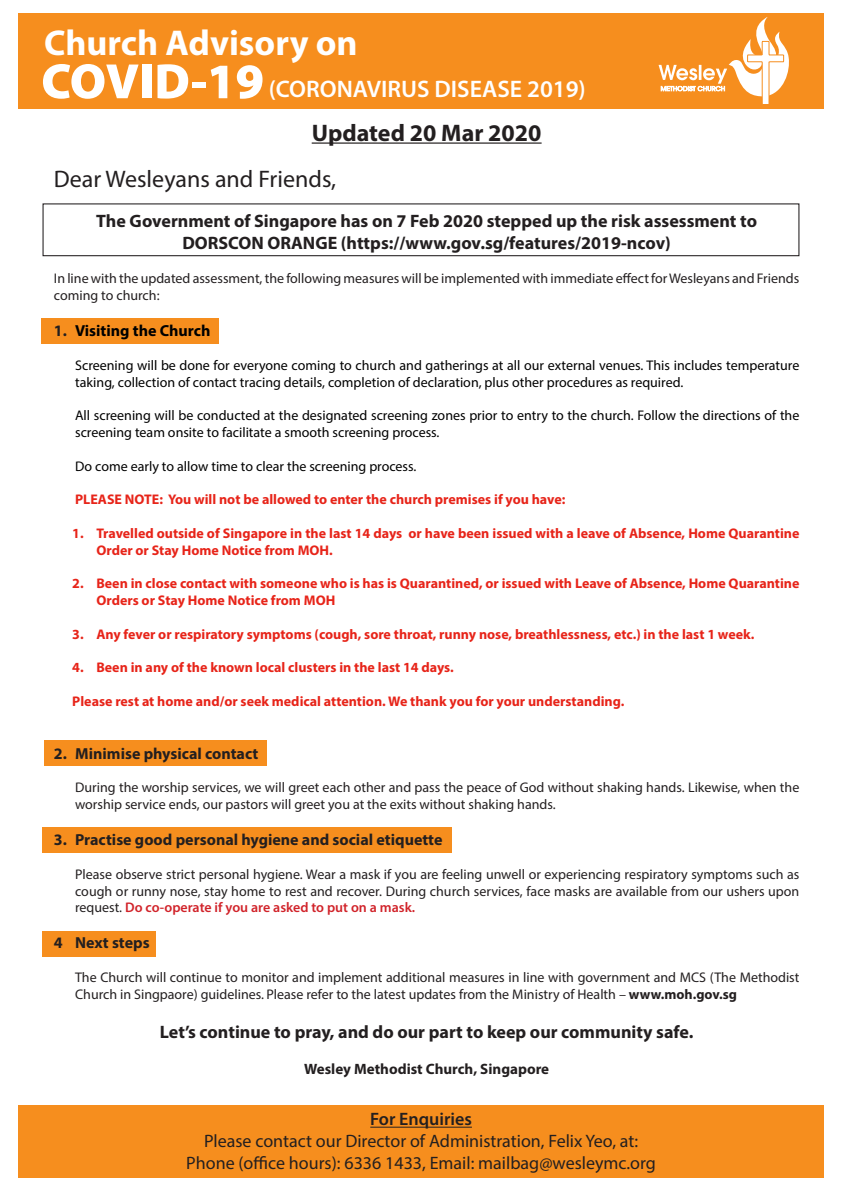
<style>
.page{position:relative;width:842px;height:1192px;background:#fff}
.page>*{position:absolute;margin:0;border:0;box-sizing:border-box;transform-origin:0 0}
.t1{font:700 36px "Myriad Pro";color:#fff}
.t2{font:600 24px "Myriad Pro";color:#fff}
.t3{font:24px "Myriad Pro";color:#231f20}
.t4{font:700 24px "Myriad Pro";color:#231f20}
.t5{font:700 18px "Myriad Pro";color:#231f20}
.t6{font:18px "Myriad Pro";color:#231f20}
.t7{font:600 18px "Myriad Pro";color:#231f20}
.t8{font:700 16px "Myriad Pro";color:#231f20}
.t9{font:700 16px "Myriad Pro";color:#000}
.t10{font:700 15px "Myriad Pro";color:#231f20}
.t11{font:14px/16.8px "Myriad Pro";color:#231f20}
.t12{font:700 14px/16.8px "Myriad Pro";color:#e72419}
.t13{font:14px/16.8px "Myriad Pro";color:#000}
.s1{font-weight:900;font-size:50px}
.s2{color:#231f20}
.s3{font-weight:600;color:#d1232a}
.s4{font-weight:700}
</style>
<div class="page">
<div style="left:43px;top:931px;width:113px;height:25px;background:#f68e1e"></div>
<div style="left:43px;top:827px;width:409px;height:25px;background:#f68e1e"></div>
<div style="left:44px;top:741px;width:222px;height:25px;background:#f68e1e"></div>
<div style="left:18px;top:1105px;width:805px;height:73px;background:#f68e1e"></div>
<div style="left:18px;top:14px;width:806px;height:95px;background:#f68e1e"></div>
<svg style="left:658px;top:17px;width:131px;height:87px"></svg>
<hr style="left:370px;top:1127px;width:102px;height:1px;background:#231f20">
<div style="left:41px;top:319px;width:177px;height:25px;background:#f68e1e"></div>
<hr style="left:312px;top:142px;width:230px;height:2px;background:#231f20">
<div style="left:43px;top:203px;width:756px;height:53px;border:1px solid #231f20"></div>
<p class="t1" style="left:44px;top:19px;width:315px">Church Advisory on</p>
<p class="t2" style="left:41px;top:73px;width:546px"><span class="s1">COVID-19</span> (CORONAVIRUS DISEASE 2019)</p>
<p class="t4" style="left:312px;top:117px;width:231px">Updated 20 Mar 2020</p>
<p class="t3" style="left:54px;top:165px;width:284px">Dear Wesleyans and Friends,</p>
<p class="t5" style="left:96px;top:209px;width:662px">The Government of Singapore has on 7 Feb 2020 stepped up the risk assessment to</p>
<p class="t5" style="left:182px;top:231px;width:490px">DORSCON ORANGE (https://www.gov.sg/features/2019-ncov)</p>
<p class="t11" style="left:54px;top:270px;width:747px">In line with the updated assessment, the following measures will be implemented with immediate effect for Wesleyans and Friends coming to church:</p>
<p class="t9" style="left:54px;top:320px;width:158px"><span class="s2">1.</span> Visiting the Church</p>
<p class="t13" style="left:75px;top:357px;width:726px">Screening will be done for everyone coming to church and gatherings at all our external venues. This includes temperature taking, collection of contact tracing details, completion of declaration, plus other procedures as required.</p>
<p class="t13" style="left:75px;top:407px;width:726px">All screening will be conducted at the designated screening zones prior to entry to the church. Follow the directions of the screening team onsite to facilitate a smooth screening process.</p>
<p class="t13" style="left:75px;top:457px;width:343px">Do come early to allow time to clear the screening process.</p>
<p class="t12" style="left:75px;top:491px;width:492px">PLEASE NOTE: You will not be allowed to enter the church premises if you have:</p>
<p class="t12" style="left:96px;top:524px;width:704px;text-indent:-24px">1. Travelled outside of Singapore in the last 14 days or have been issued with a leave of Absence, Home Quarantine<br>Order or Stay Home Notice from MOH.</p>
<p class="t12" style="left:96px;top:575px;width:705px;text-indent:-24px">2. Been in close contact with someone who is has is Quarantined, or issued with Leave of Absence, Home Quarantine<br>Orders or Stay Home Notice from MOH</p>
<p class="t12" style="left:72px;top:625px;width:684px">3. Any fever or respiratory symptoms (cough, sore throat, runny nose, breathlessness, etc.) in the last 1 week.</p>
<p class="t12" style="left:72px;top:659px;width:383px">4. Been in any of the known local clusters in the last 14 days.</p>
<p class="t12" style="left:72px;top:692px;width:553px">Please rest at home and/or seek medical attention. We thank you for your understanding.</p>
<p class="t8" style="left:54px;top:743px;width:206px">2. Minimise physical contact</p>
<p class="t11" style="left:75px;top:779px;width:726px">During the worship services, we will greet each other and pass the peace of God without shaking hands. Likewise, when the worship service ends, our pastors will greet you at the exits without shaking hands.</p>
<p class="t8" style="left:54px;top:829px;width:390px">3. Practise good personal hygiene and social etiquette</p>
<p class="t11" style="left:75px;top:865px;width:726px;text-align:justify">Please observe strict personal hygiene. Wear a mask if you are feeling unwell or experiencing respiratory symptoms such as cough or runny nose, stay home to rest and recover. During church services, face masks are available from our ushers upon request. <span class="s3">Do co-operate if you are asked to put on a mask.</span></p>
<p class="t8" style="left:54px;top:932px;width:97px">4 Next steps</p>
<p class="t11" style="left:75px;top:969px;width:726px">The Church will continue to monitor and implement additional measures in line with government and MCS (The Methodist<br>Church in Singpaore) guidelines. Please refer to the latest updates from the Ministry of Health – <span class="s4">www.moh.gov.sg</span></p>
<p class="t5" style="left:160px;top:1020px;width:535px">Let’s continue to pray, and do our part to keep our community safe.</p>
<p class="t10" style="left:304px;top:1059px;width:247px">Wesley Methodist Church, Singapore</p>
<p class="t7" style="left:370px;top:1108px;width:103px">For Enquiries</p>
<p class="t6" style="left:204px;top:1130px;width:436px">Please contact our Director of Administration, Felix Yeo, at:</p>
<p class="t6" style="left:186px;top:1151px;width:471px">Phone (office hours): 6336 1433, Email: mailbag@wesleymc.org</p>
</div>
